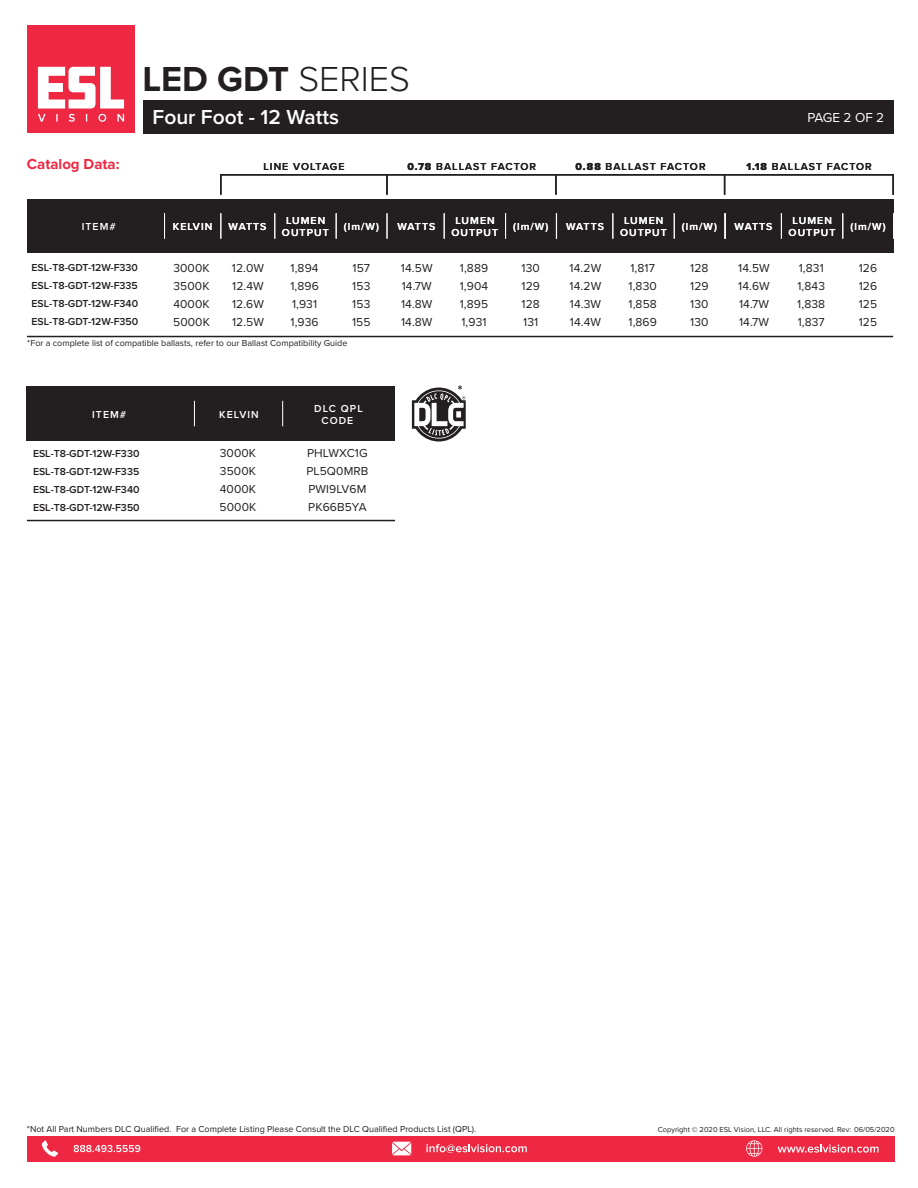
<style>
.page{position:relative;width:918px;height:1188px;background:#fff}
.page>*{position:absolute;margin:0;border:0;box-sizing:border-box;transform-origin:0 0}
.t1{font:700 36px "Proxima Nova";color:#231f20}
.t2{font:600 21px "Proxima Nova";color:#fff}
.t3{font:700 15px "Proxima Nova";color:#ee2842}
.t4{font:13.5px "Proxima Nova";letter-spacing:-.02em;color:#fff}
.t5{font:12px/18px "Proxima Nova";letter-spacing:.01em;color:#231f20;text-align:justify}
.t6{font:600 10.5px/18px "Proxima Nova";color:#231f20;text-align:justify}
.t7{font:600 10.5px/12px "Proxima Nova";letter-spacing:.1em;color:#fff;text-align:center}
.t8{font:600 10.5px "Proxima Nova";letter-spacing:.1em;color:#231f20}
.t9{font:9px "Proxima Nova";color:#231f20}
.t10{font:7.5px "Proxima Nova";color:#221e1f}
.s1{font-weight:300}
.s2{font-family:"Proxima Nova Extrabld";font-weight:400}
</style>
<div class="page">
<div style="left:27px;top:1136px;width:867px;height:25px;background:#ee2842"></div>
<svg style="left:42px;top:1140px;width:16px;height:17px"></svg>
<svg style="left:74px;top:1145px;width:66px;height:7px"></svg>
<svg style="left:392px;top:1142px;width:19px;height:13px"></svg>
<svg style="left:426px;top:1144px;width:101px;height:9px"></svg>
<svg style="left:746px;top:1140px;width:16px;height:17px"></svg>
<svg style="left:778px;top:1144px;width:101px;height:9px"></svg>
<div style="left:27px;top:26px;width:108px;height:108px;background:#ee2842"></div>
<svg style="left:38px;top:67px;width:86px;height:55px"></svg>
<div style="left:143px;top:100px;width:751px;height:34px;background:#231f20"></div>
<div style="left:27px;top:387px;width:368px;height:54px;background:#231f20"></div>
<hr style="left:27px;top:520px;width:368px;height:1px;background:#231f20">
<svg style="left:194px;top:401px;width:1px;height:25px"></svg>
<svg style="left:282px;top:401px;width:1px;height:25px"></svg>
<div style="left:27px;top:199px;width:866px;height:54px;background:#231f20"></div>
<hr style="left:27px;top:336px;width:866px;height:1px;background:#231f20">
<svg style="left:220px;top:213px;width:1px;height:26px"></svg>
<svg style="left:164px;top:213px;width:1px;height:26px"></svg>
<svg style="left:336px;top:213px;width:1px;height:26px"></svg>
<svg style="left:387px;top:213px;width:1px;height:26px"></svg>
<svg style="left:274px;top:213px;width:1px;height:26px"></svg>
<div style="left:220px;top:174px;width:168px;height:22px;border:2px solid #231f20"></div>
<svg style="left:444px;top:213px;width:1px;height:26px"></svg>
<svg style="left:505px;top:213px;width:1px;height:26px"></svg>
<svg style="left:612px;top:213px;width:1px;height:26px"></svg>
<svg style="left:556px;top:213px;width:1px;height:26px"></svg>
<svg style="left:674px;top:213px;width:1px;height:26px"></svg>
<svg style="left:781px;top:213px;width:1px;height:26px"></svg>
<svg style="left:725px;top:213px;width:1px;height:26px"></svg>
<svg style="left:842px;top:213px;width:1px;height:26px"></svg>
<svg style="left:386px;top:174px;width:508px;height:22px"></svg>
<svg style="left:412px;top:385px;width:54px;height:57px"></svg>
<p class="t3" style="left:27px;top:152px;width:94px">Catalog Data:</p>
<h1 class="t1" style="left:142px;top:53px;width:269px">LED GDT <span class="s1">SERIES</span></h1>
<h2 class="t2" style="left:153px;top:101px;width:188px">Four Foot - 12 Watts</h2>
<p class="t4" style="left:808px;top:108px;width:78px">PAGE 2 OF 2</p>
<p class="t8" style="left:263px;top:159px;width:82px">LINE VOLTAGE</p>
<p class="t8" style="left:408px;top:159px;width:130px"><span class="s2">0.78</span> BALLAST FACTOR</p>
<p class="t8" style="left:576px;top:159px;width:132px"><span class="s2">0.88</span> BALLAST FACTOR</p>
<p class="t8" style="left:746px;top:159px;width:127px"><span class="s2">1.18</span> BALLAST FACTOR</p>
<p class="t7" style="left:282px;top:214px;width:48px">LUMEN<br>OUTPUT</p>
<p class="t7" style="left:82px;top:220px;width:36px">ITEM#</p>
<p class="t7" style="left:173px;top:220px;width:41px">KELVIN</p>
<p class="t7" style="left:229px;top:220px;width:39px">WATTS</p>
<p class="t7" style="left:344px;top:220px;width:37px">(lm/W)</p>
<p class="t7" style="left:451px;top:214px;width:48px">LUMEN<br>OUTPUT</p>
<p class="t7" style="left:397px;top:220px;width:39px">WATTS</p>
<p class="t7" style="left:513px;top:220px;width:37px">(lm/W)</p>
<p class="t7" style="left:620px;top:214px;width:48px">LUMEN<br>OUTPUT</p>
<p class="t7" style="left:566px;top:220px;width:39px">WATTS</p>
<p class="t7" style="left:682px;top:220px;width:37px">(lm/W)</p>
<p class="t7" style="left:789px;top:214px;width:48px">LUMEN<br>OUTPUT</p>
<p class="t7" style="left:735px;top:220px;width:39px">WATTS</p>
<p class="t7" style="left:851px;top:220px;width:37px">(lm/W)</p>
<p class="t6" style="left:32px;top:258px;width:108px">ESL-T8-GDT-12W-F330<br>ESL-T8-GDT-12W-F335<br>ESL-T8-GDT-12W-F340<br>ESL-T8-GDT-12W-F350</p>
<p class="t5" style="left:173px;top:259px;width:38px">3000K 3500K 4000K 5000K</p>
<p class="t5" style="left:290px;top:259px;width:30px;text-align:left">1,894<br>1,896<br>1,931<br>1,936</p>
<p class="t5" style="left:522px;top:259px;width:20px">130<br>129<br>128<br>131</p>
<p class="t5" style="left:401px;top:259px;width:33px">14.5W 14.7W 14.8W 14.8W</p>
<p class="t5" style="left:460px;top:259px;width:30px">1,889<br>1,904<br>1,895<br>1,931</p>
<p class="t5" style="left:690px;top:259px;width:20px">128<br>129<br>130<br>130</p>
<p class="t5" style="left:570px;top:259px;width:33px">14.2W 14.2W 14.3W 14.4W</p>
<p class="t5" style="left:628px;top:259px;width:30px;text-align:left">1,817<br>1,830<br>1,858<br>1,869</p>
<p class="t5" style="left:859px;top:259px;width:20px">126<br>126<br>125<br>125</p>
<p class="t5" style="left:232px;top:259px;width:34px">12.0W 12.4W 12.6W 12.5W</p>
<p class="t5" style="left:738px;top:259px;width:33px">14.5W 14.6W 14.7W 14.7W</p>
<p class="t5" style="left:797px;top:259px;width:29px;text-align:left">1,831<br>1,843<br>1,838<br>1,837</p>
<p class="t5" style="left:352px;top:259px;width:20px">157<br>153<br>153<br>155</p>
<p class="t9" style="left:27px;top:336px;width:322px">*For a complete list of compatible ballasts, refer to our Ballast Compatibility Guide</p>
<p class="t7" style="left:92px;top:408px;width:36px">ITEM#</p>
<p class="t6" style="left:33px;top:444px;width:108px">ESL-T8-GDT-12W-F330<br>ESL-T8-GDT-12W-F335<br>ESL-T8-GDT-12W-F340<br>ESL-T8-GDT-12W-F350</p>
<p class="t7" style="left:219px;top:408px;width:41px">KELVIN</p>
<p class="t5" style="left:220px;top:443px;width:38px">3000K 3500K 4000K 5000K</p>
<p class="t7" style="left:314px;top:402px;width:50px">DLC QPL<br>CODE</p>
<p class="t5" style="left:306px;top:443px;width:64px;text-align:left">PHLWXC1G<br>PL5Q0MRB<br>PWI9LV6M<br>PK66B5YA</p>
<p class="t9" style="left:27px;top:1122px;width:451px">*Not All Part Numbers DLC Qualified. For a Complete Listing Please Consult the DLC Qualified Products List (QPL).</p>
<p class="t10" style="left:658px;top:1123px;width:238px">Copyright © 2020 ESL Vision, LLC. All rights reserved. Rev: 06/05/2020</p>
</div>
